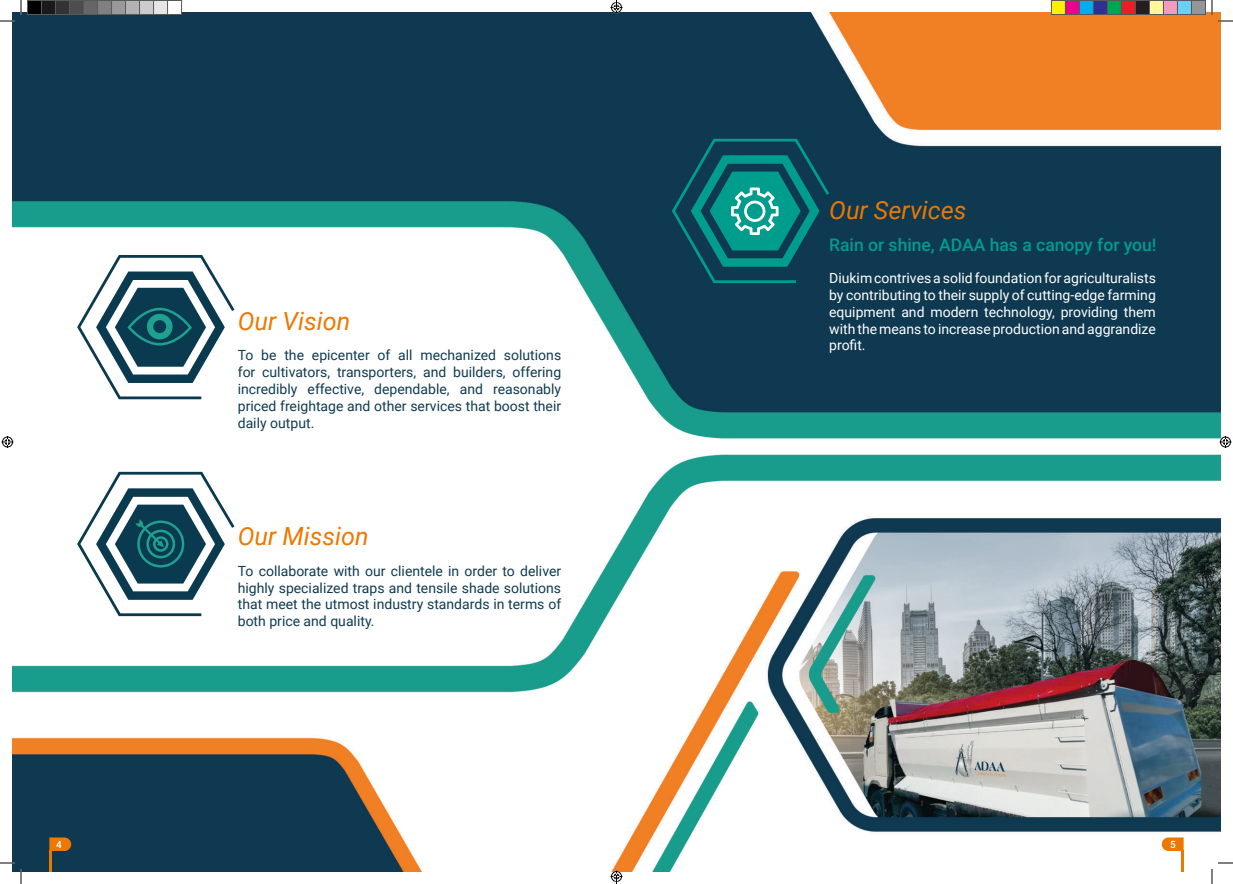
<style>
.page{position:relative;width:1233px;height:884px;background:#fff}
.page>*{position:absolute;margin:0;border:0;box-sizing:border-box;transform-origin:0 0}
.t1{font:italic 25px "Roboto";color:#ed7800}
.t2{font:500 17.5px "Roboto";color:#009c8c}
.t3{font:14px/16.8px "Roboto";color:#0e3b51;text-align:justify}
.t4{font:14px/16.8px "Roboto";color:#fff;text-align:justify}
.t5{font:500 10px "Roboto";color:#fff}
</style>
<div class="page">
<img style="left:12px;top:12px;width:1208px;height:859px">
<svg style="left:77px;top:472px;width:157px;height:144px"></svg>
<svg style="left:77px;top:255px;width:157px;height:144px"></svg>
<svg style="left:672px;top:139px;width:157px;height:144px;background:#0f656c"></svg>
<svg style="left:49px;top:837px;width:22px;height:14px"></svg>
<hr style="left:49px;top:850px;width:2px;height:21px;background:#ed7800">
<svg style="left:1161px;top:837px;width:22px;height:14px"></svg>
<hr style="left:1181px;top:850px;width:2px;height:21px;background:#ed7800">
<svg style="left:1218px;top:20px;width:15px;height:2px"></svg>
<svg style="left:1218px;top:862px;width:15px;height:2px"></svg>
<svg style="left:0;top:0;width:22px;height:22px"></svg>
<svg style="left:0;top:862px;width:22px;height:22px"></svg>
<svg style="left:1211px;top:0;width:1px;height:15px"></svg>
<svg style="left:1211px;top:869px;width:1px;height:15px"></svg>
<svg style="left:2px;top:436px;width:12px;height:12px"></svg>
<svg style="left:1219px;top:436px;width:12px;height:12px"></svg>
<div style="left:28px;top:0;width:13px;height:14px;background:#000"></div>
<div style="left:27px;top:0;width:15px;height:15px;border:1px solid #595959"></div>
<div style="left:42px;top:0;width:14px;height:14px;background:#1a1a1a"></div>
<div style="left:41px;top:0;width:15px;height:15px;border:1px solid #595959"></div>
<div style="left:56px;top:0;width:14px;height:14px;background:#333"></div>
<div style="left:55px;top:0;width:15px;height:15px;border:1px solid #595959"></div>
<div style="left:70px;top:0;width:14px;height:14px;background:#4d4d4d"></div>
<div style="left:69px;top:0;width:15px;height:15px;border:1px solid #595959"></div>
<div style="left:84px;top:0;width:13px;height:14px;background:#666"></div>
<div style="left:83px;top:0;width:15px;height:15px;border:1px solid #595959"></div>
<div style="left:98px;top:0;width:14px;height:14px;background:#808080"></div>
<div style="left:97px;top:0;width:15px;height:15px;border:1px solid #595959"></div>
<div style="left:112px;top:0;width:13px;height:14px;background:#999"></div>
<div style="left:111px;top:0;width:15px;height:15px;border:1px solid #595959"></div>
<div style="left:126px;top:0;width:14px;height:14px;background:#b3b3b3"></div>
<div style="left:125px;top:0;width:15px;height:15px;border:1px solid #595959"></div>
<div style="left:140px;top:0;width:14px;height:14px;background:#ccc"></div>
<div style="left:139px;top:0;width:15px;height:15px;border:1px solid #595959"></div>
<div style="left:154px;top:0;width:13px;height:14px;background:#e6e6e6"></div>
<div style="left:153px;top:0;width:15px;height:15px;border:1px solid #595959"></div>
<div style="left:168px;top:0;width:14px;height:14px;background:#fff"></div>
<div style="left:167px;top:0;width:15px;height:15px;border:1px solid #595959"></div>
<div style="left:1051px;top:0;width:14px;height:14px;background:#fff101"></div>
<div style="left:1051px;top:0;width:15px;height:15px;border:1px solid #595959"></div>
<div style="left:1065px;top:0;width:14px;height:14px;background:#ed028c"></div>
<div style="left:1065px;top:0;width:15px;height:15px;border:1px solid #595959"></div>
<div style="left:1079px;top:0;width:14px;height:14px;background:#00aeef"></div>
<div style="left:1079px;top:0;width:15px;height:15px;border:1px solid #595959"></div>
<div style="left:1093px;top:0;width:14px;height:14px;background:#2e3092"></div>
<div style="left:1093px;top:0;width:15px;height:15px;border:1px solid #595959"></div>
<div style="left:1107px;top:0;width:14px;height:14px;background:#00a54f"></div>
<div style="left:1107px;top:0;width:15px;height:15px;border:1px solid #595959"></div>
<div style="left:1121px;top:0;width:14px;height:14px;background:#ee1d23"></div>
<div style="left:1121px;top:0;width:15px;height:15px;border:1px solid #595959"></div>
<div style="left:1135px;top:0;width:14px;height:14px;background:#231f20"></div>
<div style="left:1135px;top:0;width:15px;height:15px;border:1px solid #595959"></div>
<div style="left:1149px;top:0;width:14px;height:14px;background:#fff79a"></div>
<div style="left:1149px;top:0;width:15px;height:15px;border:1px solid #595959"></div>
<div style="left:1163px;top:0;width:14px;height:14px;background:#f499c2"></div>
<div style="left:1163px;top:0;width:15px;height:15px;border:1px solid #595959"></div>
<div style="left:1177px;top:0;width:14px;height:14px;background:#6bcff6"></div>
<div style="left:1177px;top:0;width:15px;height:15px;border:1px solid #595959"></div>
<div style="left:1191px;top:0;width:14px;height:14px;background:#939598"></div>
<div style="left:1191px;top:0;width:15px;height:15px;border:1px solid #595959"></div>
<svg style="left:610px;top:0;width:12px;height:14px"></svg>
<svg style="left:610px;top:870px;width:12px;height:14px"></svg>
<h1 class="t1" style="left:238px;top:303px;width:114px">Our Vision</h1>
<p class="t3" style="left:238px;top:346px;width:325px">To be the epicenter of all mechanized solutions for cultivators, transporters, and builders, offering incredibly effective, dependable, and reasonably priced freightage and other services that boost their daily output.</p>
<h1 class="t1" style="left:238px;top:518px;width:132px">Our Mission</h1>
<p class="t3" style="left:238px;top:562px;width:325px">To collaborate with our clientele in order to deliver highly specialized traps and tensile shade solutions that meet the utmost industry standards in terms of both price and quality.</p>
<h1 class="t1" style="left:829px;top:192px;width:139px">Our Services</h1>
<p class="t2" style="left:829px;top:233px;width:329px">Rain or shine, ADAA has a canopy for you!</p>
<p class="t4" style="left:829px;top:269px;width:328px">Diukim contrives a solid foundation for agriculturalists by contributing to their supply of cutting-edge farming equipment and modern technology, providing them with the means to increase production and aggrandize profit.</p>
<p class="t5" style="left:56px;top:837px;width:7px">4</p>
<p class="t5" style="left:1170px;top:837px;width:7px">5</p>
</div>
